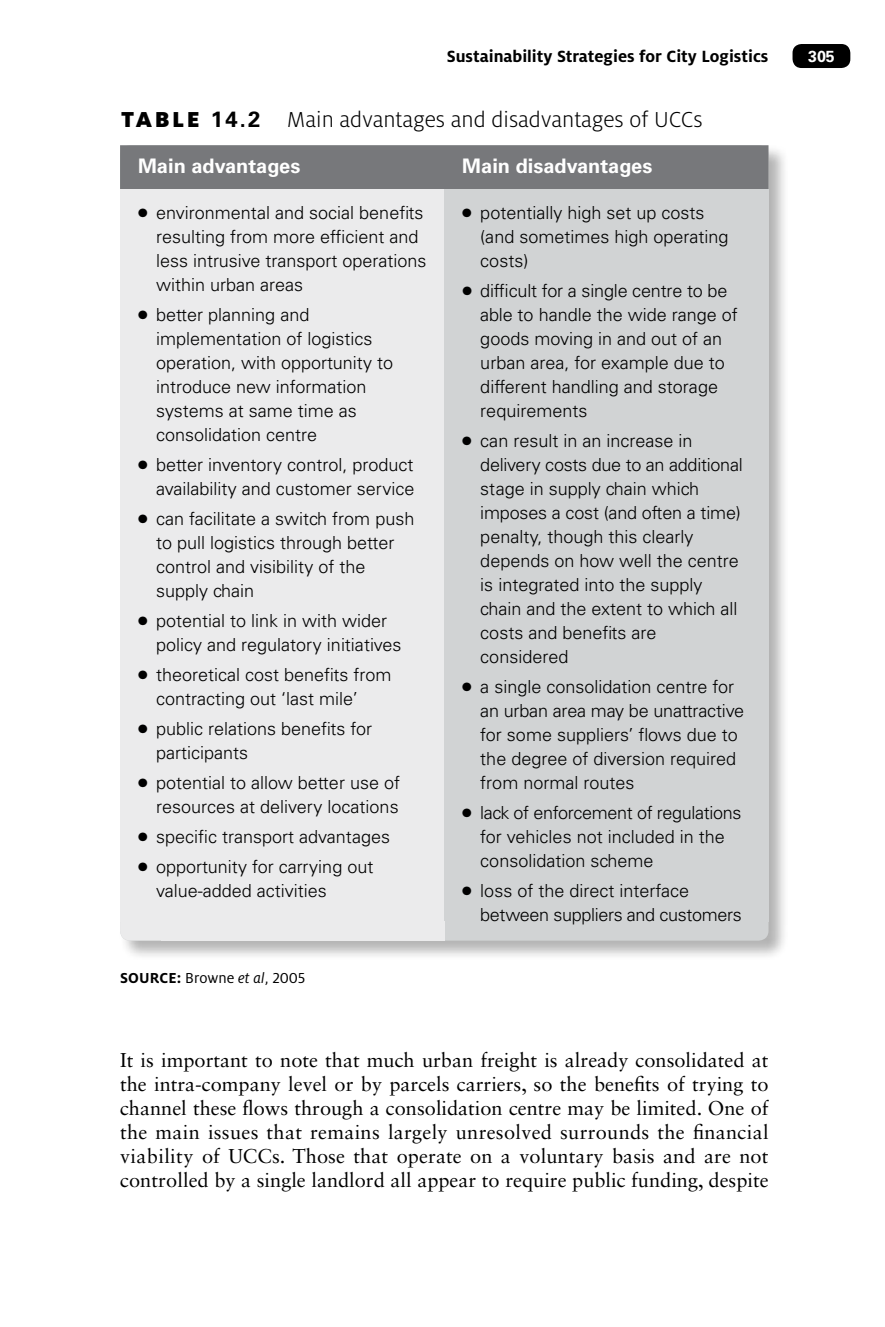
<style>
.page{position:relative;width:885px;height:1327px;background:#fff}
.page>*{position:absolute;margin:0;border:0;box-sizing:border-box;transform-origin:0 0}
.t1{font:300 24px "Milo OT";color:#000}
.t2{font:20px/24px "Sabon LT Std";color:#000;text-align:justify}
.t3{font:700 20px "Univers LT Std";color:#fff}
.t4{font:300 18px/24px "Univers LT Std";color:#000}
.t5{font:300 18px/24px "Univers LT Std";letter-spacing:-.02em;color:#000}
.t6{font:700 18px "Milo OT";color:#000}
.t7{font:16px "Milo OT";color:#000}
.t8{font:700 16px "Univers";color:#fff}
.s1{font-weight:900}
.s2{font-family:"Univers LT Std";font-weight:700;font-size:22px}
.s3{font-weight:700}
.s4{font-style:italic}
</style>
<div class="page">
<div style="left:792px;top:44px;width:58px;height:24px;background:#000;border-radius:9px"></div>
<div style="left:119px;top:144px;width:670px;height:817px;background:#000;opacity:.3"></div>
<div style="left:120px;top:145px;width:648px;height:44px;background:#77787b"></div>
<div style="left:120px;top:189px;width:324px;height:732px;background:#ebebec"></div>
<div style="left:444px;top:189px;width:324px;height:732px;background:#d1d3d4"></div>
<div style="left:161px;top:920px;width:283px;height:20px;background:#ebebec"></div>
<div style="left:120px;top:913px;width:283px;height:27px;background:#ebebec;border-radius:10px"></div>
<p class="t6" style="left:446px;top:46px;width:323px">Sustainability Strategies for City Logistics</p>
<p class="t8" style="left:808px;top:47px;width:28px">305</p>
<h1 class="t1" style="left:121px;top:107px;width:583px"><span class="s1">Table</span> <span class="s2">14.2</span> Main advantages and disadvantages of UCCs</h1>
<p class="t3" style="left:138px;top:154px;width:164px">Main advantages</p>
<p class="t3" style="left:462px;top:154px;width:191px">Main disadvantages</p>
<p class="t4" style="left:156px;top:201px;width:272px;text-indent:-18px">● environmental and social benefits resulting from more efficient and less intrusive transport operations within urban areas</p>
<p class="t4" style="left:156px;top:303px;width:238px;text-indent:-18px">● better planning and implementation of logistics operation, with opportunity to introduce new information systems at same time as consolidation centre</p>
<p class="t4" style="left:138px;top:453px;width:278px;text-align:right">● better inventory control, product availability and customer service</p>
<p class="t4" style="left:156px;top:507px;width:260px;text-indent:-18px">● can facilitate a switch from push to pull logistics through better control and visibility of the supply chain</p>
<p class="t4" style="left:156px;top:609px;width:247px;text-indent:-18px">● potential to link in with wider policy and regulatory initiatives</p>
<p class="t4" style="left:156px;top:663px;width:237px;text-indent:-18px">● theoretical cost benefits from contracting out ‘last mile’</p>
<p class="t4" style="left:156px;top:717px;width:217px;text-indent:-18px">● public relations benefits for participants</p>
<p class="t4" style="left:138px;top:771px;width:263px;text-align:right">● potential to allow better use of resources at delivery locations</p>
<p class="t4" style="left:138px;top:825px;width:254px">● specific transport advantages</p>
<p class="t4" style="left:156px;top:855px;width:219px;text-indent:-18px">● opportunity for carrying out value-added activities</p>
<p class="t4" style="left:480px;top:201px;width:250px;text-indent:-18px">● potentially high set up costs (and sometimes high operating costs)</p>
<p class="t4" style="left:480px;top:279px;width:259px;text-indent:-18px">● difficult for a single centre to be able to handle the wide range of goods moving in and out of an urban area, for example due to different handling and storage requirements</p>
<p class="t4" style="left:480px;top:429px;width:264px;text-indent:-18px">● can result in an increase in delivery costs due to an additional stage in supply chain which imposes a cost (and often a time) penalty, though this clearly depends on how well the centre is integrated into the supply chain and the extent to which all costs and benefits are considered</p>
<p class="t4" style="left:480px;top:675px;width:265px;text-indent:-18px">● a single consolidation centre for an urban area may be unattractive for some suppliers’ flows due to the degree of diversion required from normal routes</p>
<p class="t4" style="left:480px;top:801px;width:262px;text-indent:-18px">● lack of enforcement of regulations for vehicles not included in the consolidation scheme</p>
<p class="t5" style="left:480px;top:879px;width:263px;text-indent:-18px">● loss of the direct interface between suppliers and customers</p>
<p class="t7" style="left:120px;top:969px;width:186px"><span class="s3">Sourc e:</span> Browne <span class="s4">et al</span>, 2005</p>
<p class="t2" style="left:120px;top:1047px;width:650px">It is important to note that much urban freight is already consolidated at the intra-company level or by parcels carriers, so the benefits of trying to channel these flows through a consolidation centre may be limited. One of the main issues that remains largely unresolved surrounds the financial viability of UCCs. Those that operate on a voluntary basis and are not controlled by a single landlord all appear to require public funding, despite</p>
</div>
